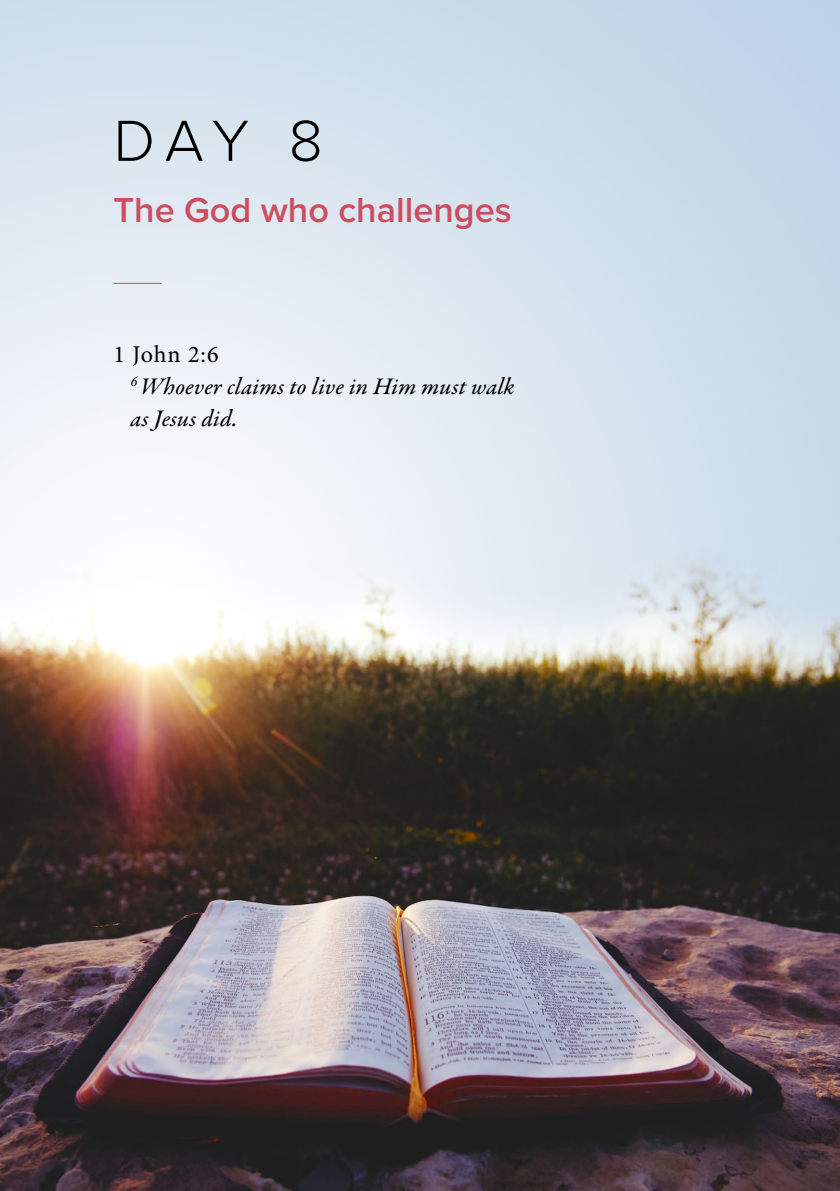
<style>
.page{position:relative;width:840px;height:1191px;background:#fff}
.page>*{position:absolute;margin:0;border:0;box-sizing:border-box;transform-origin:0 0}
.t1{font:300 60px "Proxima Nova";color:#000}
.t2{font:600 36px "Proxima Nova";color:#cd4e5f}
.t3{font:24px/32px "Garamond Premr Pro Med It";letter-spacing:.01em;color:#000}
.t4{font:24px "Minion Pro";color:#000}
</style>
<div class="page">
<img style="left:0;top:0;width:839px;height:1191px">
<hr style="left:113px;top:283px;width:49px;height:1px;background:#cd4e5f">
<h1 class="t1" style="left:113px;top:96px;width:211px">DAY 8</h1>
<h2 class="t2" style="left:113px;top:183px;width:399px">The God who challenges</h2>
<p class="t4" style="left:113px;top:338px;width:106px">1 John 2:6</p>
<p class="t3" style="left:130px;top:372px;width:385px"><sup>6</sup> Whoever claims to live in Him must walk as Jesus did.</p>
</div>
